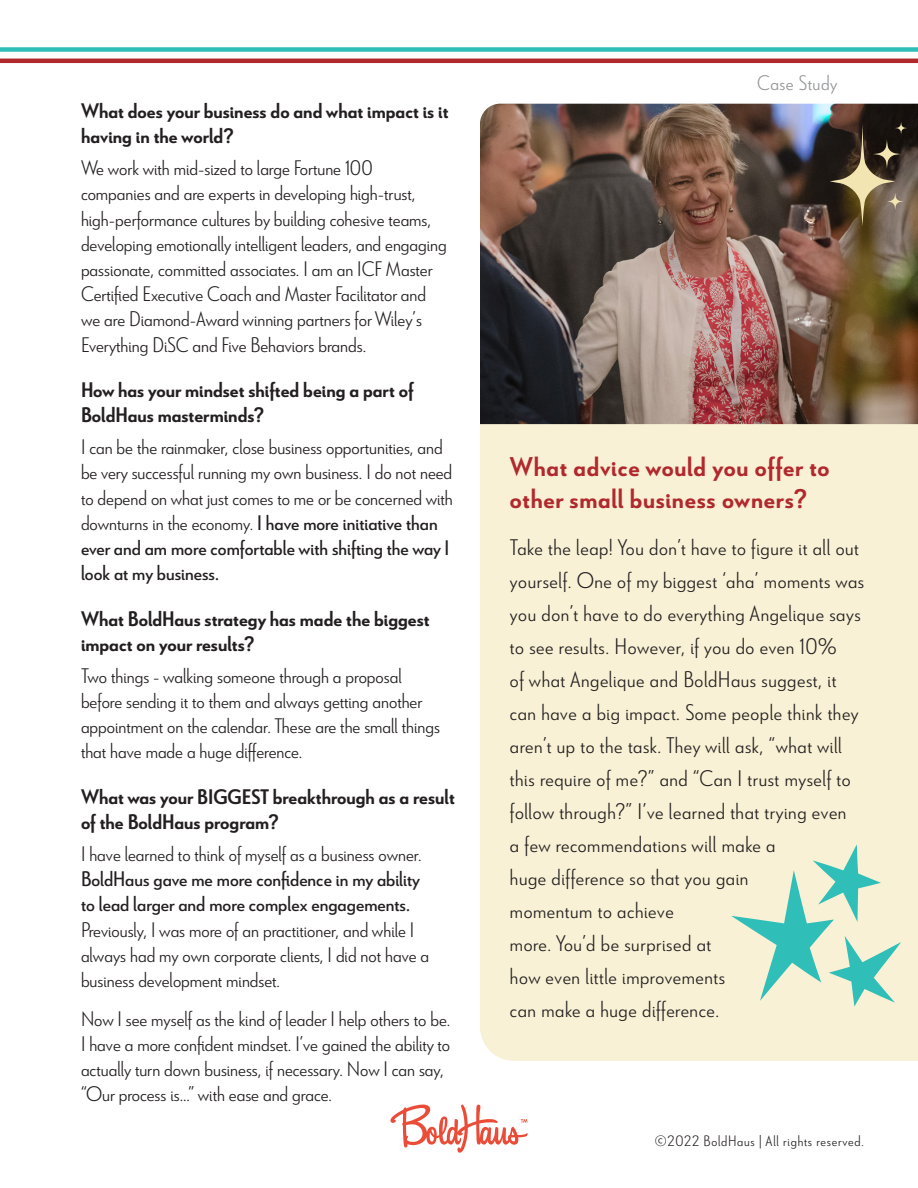
<style>
.page{position:relative;width:918px;height:1188px;background:#fff}
.page>*{position:absolute;margin:0;border:0;box-sizing:border-box;transform-origin:0 0}
.t1{font:700 27px/32.4px "Le Havre";letter-spacing:.025em;color:#b1282d}
.t2{font:300 22.5px/33px "Le Havre";letter-spacing:.025em;color:#231f20}
.t3{font:300 21px/25.2px "Le Havre";color:#231f20}
.t4{font:700 21px/25.2px "Le Havre";color:#231f20}
.t5{font:300 21px "Le Havre";letter-spacing:.025em;color:#939598}
.t6{font:300 15px "Le Havre";letter-spacing:.05em;color:#231f20}
.s1{font-weight:400}
</style>
<div class="page">
<svg style="left:390px;top:1105px;width:138px;height:48px"></svg>
<hr style="left:0;top:59px;width:918px;height:4px;background:#b1282d">
<div style="left:0;top:47px;width:918px;height:5px;background:#30beb8"></div>
<div style="left:480px;top:424px;width:438px;height:637px;background:#f8f1d5"></div>
<img style="left:480px;top:104px;width:438px;height:320px">
<svg style="left:830px;top:122px;width:77px;height:104px;background:#584c3a"></svg>
<svg style="left:731px;top:844px;width:170px;height:163px;background:#c9e5ce"></svg>
<p class="t4" style="left:81px;top:97px;width:369px">What does your business do and what impact is it having in the world?</p>
<p class="t3" style="left:81px;top:155px;width:367px">We work with mid-sized to large Fortune 100 companies and are experts in developing high-trust, high-performance cultures by building cohesive teams, developing emotionally intelligent leaders, and engaging passionate, committed associates. I am an ICF Master Certified Executive Coach and Master Facilitator and we are Diamond-Award winning partners for Wiley’s Everything DiSC and Five Behaviors brands.</p>
<p class="t4" style="left:81px;top:376px;width:334px">How has your mindset shifted being a part of<br>BoldHaus masterminds?</p>
<p class="t3" style="left:81px;top:434px;width:373px">I can be the rainmaker, close business opportunities, and be very successful running my own business. I do not need to depend on what just comes to me or be concerned with downturns in the economy. <span class="s1">I have more initiative than ever and am more comfortable with shifting the way I look at my business.</span></p>
<p class="t4" style="left:81px;top:605px;width:350px">What BoldHaus strategy has made the biggest impact on your results?</p>
<p class="t3" style="left:81px;top:663px;width:361px">Two things - walking someone through a proposal before sending it to them and always getting another appointment on the calendar. These are the small things that have made a huge difference.</p>
<p class="t4" style="left:81px;top:783px;width:375px">What was your BIGGEST breakthrough as a result of the BoldHaus program?</p>
<p class="t3" style="left:81px;top:841px;width:350px">I have learned to think of myself as a business owner.<br><span class="s1">BoldHaus gave me more confidence in my ability to lead larger and more complex engagements.<br></span>Previously, I was more of an practitioner, and while I always had my own corporate clients, I did not have a business development mindset.</p>
<p class="t3" style="left:81px;top:1006px;width:371px">Now I see myself as the kind of leader I help others to be.<br>I have a more confident mindset. I’ve gained the ability to actually turn down business, if necessary. Now I can say, “Our process is...” with ease and grace.</p>
<p class="t5" style="left:757px;top:71px;width:82px">Case Study</p>
<p class="t1" style="left:510px;top:449px;width:321px">What advice would you offer to other small business owners?</p>
<p class="t2" style="left:510px;top:530px;width:356px">Take the leap! You don’t have to figure it all out yourself. One of my biggest ‘aha’ moments was you don’t have to do everything Angelique says to see results. However, if you do even 10%<br>of what Angelique and BoldHaus suggest, it can have a big impact. Some people think they aren’t up to the task. They will ask, “what will this require of me?” and “Can I trust myself to follow through?” I’ve learned that trying even<br>a few recommendations will make a<br>huge difference so that you gain<br>momentum to achieve<br>more. You’d be surprised at<br>how even little improvements<br>can make a huge difference.</p>
<p class="t6" style="left:655px;top:1132px;width:211px">©2022 BoldHaus | All rights reserved.</p>
</div>
